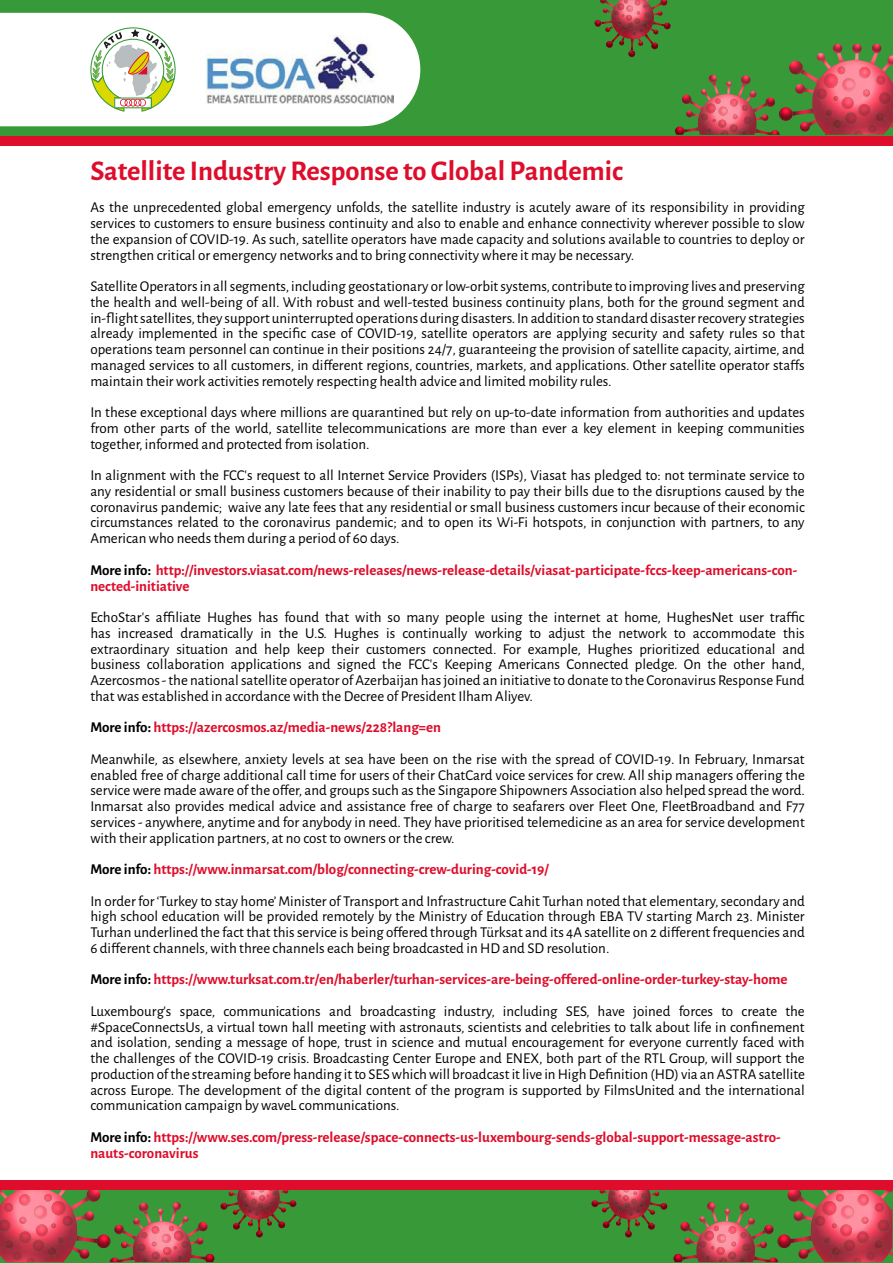
<style>
.page{position:relative;width:893px;height:1263px;background:#fff}
.page>*{position:absolute;margin:0;border:0;box-sizing:border-box;transform-origin:0 0}
.t1{font:700 28.5px "Alegreya Sans";color:#de0d2b}
.t2{font:15px/15.8px "Alegreya Sans";color:#000;text-align:justify}
.t3{font:700 15px/15.8px "Alegreya Sans";color:#de0d2b}
.s1{color:#000}
.s2{font-weight:700}
.s3{font-weight:700;color:#de0d2b}
.s4{font-weight:400;color:#000}
</style>
<div class="page">
<div style="left:0;top:1182px;width:893px;height:81px;background:#389938"></div>
<div style="left:0;top:0;width:893px;height:136px;background:#389938"></div>
<div style="left:0;top:13px;width:420px;height:113px;background:#fff"></div>
<img style="left:787px;top:1190px;width:6px;height:12px">
<img style="left:780px;top:1234px;width:11px;height:14px">
<img style="left:591px;top:1190px;width:189px;height:73px">
<svg style="left:793px;top:1190px;width:99px;height:73px"></svg>
<svg style="left:220px;top:1190px;width:76px;height:47px"></svg>
<img style="left:95px;top:1190px;width:6px;height:12px">
<img style="left:97px;top:1234px;width:11px;height:14px">
<img style="left:108px;top:1202px;width:106px;height:61px">
<svg style="left:0;top:1190px;width:95px;height:73px"></svg>
<div style="left:0;top:1180px;width:893px;height:10px;background:#de0d2b"></div>
<div style="left:0;top:136px;width:893px;height:10px;background:#de0d2b"></div>
<svg style="left:90px;top:27px;width:86px;height:85px"></svg>
<img style="left:594px;top:0;width:77px;height:57px">
<img style="left:789px;top:61px;width:6px;height:13px">
<img style="left:782px;top:107px;width:11px;height:14px">
<img style="left:675px;top:75px;width:107px;height:60px">
<svg style="left:795px;top:44px;width:98px;height:91px"></svg>
<img style="left:207px;top:36px;width:187px;height:67px">
<h1 class="t1" style="left:90px;top:150px;width:534px">Satellite Industry Response to Global Pandemic</h1>
<p class="t2" style="left:90px;top:199px;width:716px">As the unprecedented global emergency unfolds, the satellite industry is acutely aware of its responsibility in providing services to customers to ensure business continuity and also to enable and enhance connectivity wherever possible to slow the expansion of COVID-19. As such, satellite operators have made capacity and solutions available to countries to deploy or strengthen critical or emergency networks and to bring connectivity where it may be necessary.</p>
<p class="t2" style="left:90px;top:278px;width:716px">Satellite Operators in all segments, including geostationary or low-orbit systems, contribute to improving lives and preserving the health and well-being of all. With robust and well-tested business continuity plans, both for the ground segment and in-flight satellites, they support uninterrupted operations during disasters. In addition to standard disaster recovery strategies already implemented in the specific case of COVID-19, satellite operators are applying security and safety rules so that operations team personnel can continue in their positions 24/7, guaranteeing the provision of satellite capacity, airtime, and managed services to all customers, in different regions, countries, markets, and applications. Other satellite operator staffs maintain their work activities remotely respecting health advice and limited mobility rules.</p>
<p class="t2" style="left:90px;top:404px;width:716px">In these exceptional days where millions are quarantined but rely on up-to-date information from authorities and updates from other parts of the world, satellite telecommunications are more than ever a key element in keeping communities together, informed and protected from isolation.</p>
<p class="t2" style="left:90px;top:467px;width:716px">In alignment with the FCC’s request to all Internet Service Providers (ISPs), Viasat has pledged to: not terminate service to any residential or small business customers because of their inability to pay their bills due to the disruptions caused by the coronavirus pandemic; waive any late fees that any residential or small business customers incur because of their economic circumstances related to the coronavirus pandemic; and to open its Wi-Fi hotspots, in conjunction with partners, to any American who needs them during a period of 60 days.</p>
<p class="t3" style="left:90px;top:561px;width:709px"><span class="s1">More info:</span> http://investors.viasat.com/news-releases/news-release-details/viasat-participate-fccs-keep-americans-con&shy;nected-initiative</p>
<p class="t2" style="left:90px;top:609px;width:716px">EchoStar’s affiliate Hughes has found that with so many people using the internet at home, HughesNet user traffic has increased dramatically in the U.S. Hughes is continually working to adjust the network to accommodate this extraordinary situation and help keep their customers connected. For example, Hughes prioritized educational and business collaboration applications and signed the FCC’s Keeping Americans Connected pledge. On the other hand, Azercosmos - the national satellite operator of Azerbaijan has joined an initiative to donate to the Coronavirus Response Fund that was established in accordance with the Decree of President Ilham Aliyev.</p>
<p class="t2" style="left:90px;top:711px;width:716px;line-height:31.5px"><span class="s2">More info:</span> <span class="s3">https://azercosmos.az/media-news/228?lang=en<br></span>Meanwhile, as elsewhere, anxiety levels at sea have been on the rise with the spread of COVID-19. In February, Inmarsat</p>
<p class="t2" style="left:90px;top:766px;width:716px">enabled free of charge additional call time for users of their ChatCard voice services for crew. All ship managers offering the service were made aware of the offer, and groups such as the Singapore Shipowners Association also helped spread the word.<br>Inmarsat also provides medical advice and assistance free of charge to seafarers over Fleet One, FleetBroadband and F77 services - anywhere, anytime and for anybody in need. They have prioritised telemedicine as an area for service development with their application partners, at no cost to owners or the crew.</p>
<p class="t2" style="left:90px;top:853px;width:716px;line-height:31.5px"><span class="s2">More info:</span> <span class="s3">https://www.inmarsat.com/blog/connecting-crew-during-covid-19/<br></span>In order for ‘Turkey to stay home’ Minister of Transport and Infrastructure Cahit Turhan noted that elementary, secondary and</p>
<p class="t2" style="left:90px;top:908px;width:716px">high school education will be provided remotely by the Ministry of Education through EBA TV starting March 23. Minister Turhan underlined the fact that this service is being offered through Türksat and its 4A satellite on 2 different frequencies and 6 different channels, with three channels each being broadcasted in HD and SD resolution.</p>
<p class="t3" style="left:90px;top:963px;width:716px;line-height:31.5px"><span class="s1">More info:</span> https://www.turksat.com.tr/en/haberler/turhan-services-are-being-offered-online-order-turkey-stay-home<br><span class="s4">Luxembourg’s space, communications and broadcasting industry, including SES, have joined forces to create the</span></p>
<p class="t2" style="left:90px;top:1018px;width:716px">#SpaceConnectsUs, a virtual town hall meeting with astronauts, scientists and celebrities to talk about life in confinement and isolation, sending a message of hope, trust in science and mutual encouragement for everyone currently faced with the challenges of the COVID-19 crisis. Broadcasting Center Europe and ENEX, both part of the RTL Group, will support the production of the streaming before handing it to SES which will broadcast it live in High Definition (HD) via an ASTRA satellite across Europe. The development of the digital content of the program is supported by FilmsUnited and the international communication campaign by waveL communications.</p>
<p class="t3" style="left:90px;top:1128px;width:692px"><span class="s1">More info:</span> https://www.ses.com/press-release/space-connects-us-luxembourg-sends-global-support-message-astro&shy;nauts-coronavirus</p>
</div>
